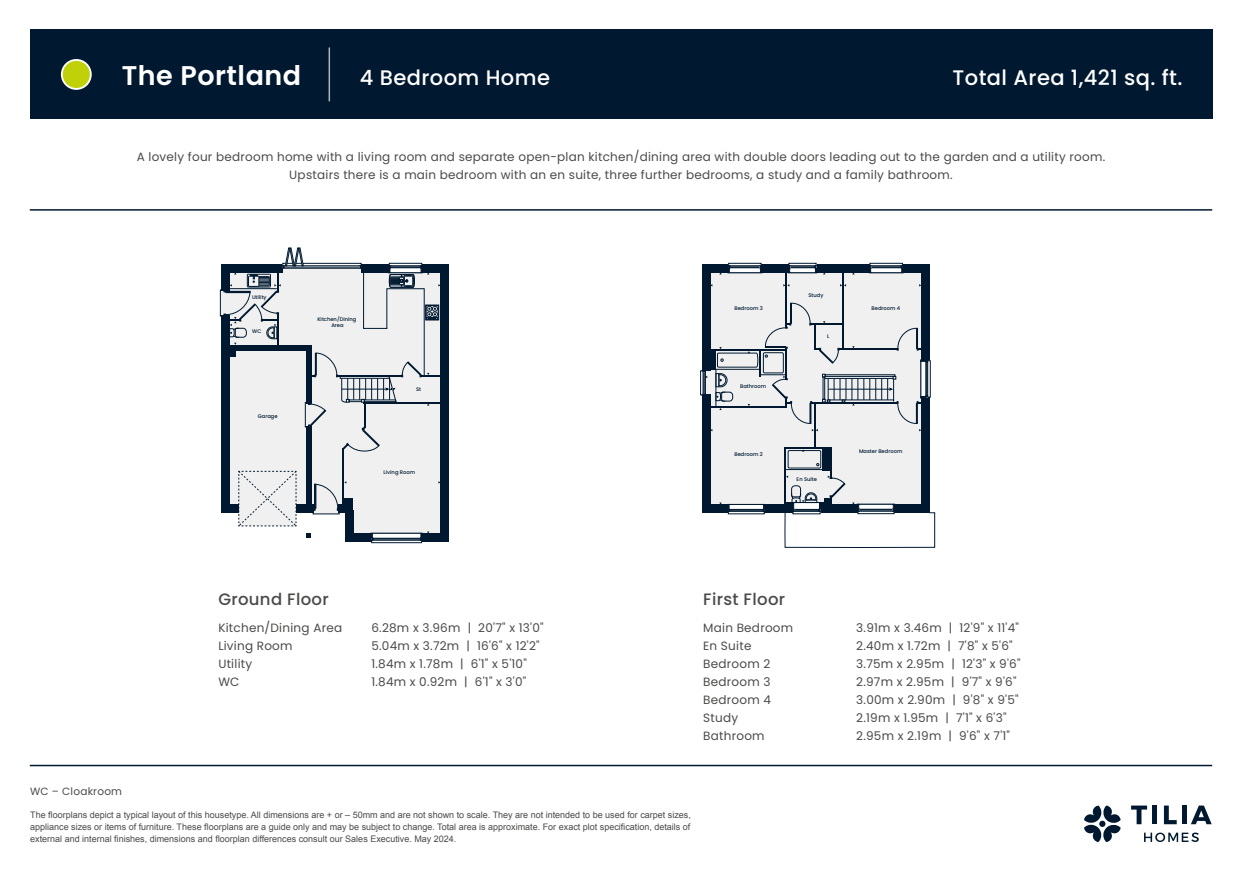
<style>
.page{position:relative;width:1242px;height:872px;background:#fff}
.page>*{position:absolute;margin:0;border:0;box-sizing:border-box;transform-origin:0 0}
.t1{font:600 27px "Poppins";letter-spacing:.02em;color:#fff}
.t2{font:500 21px "Poppins";letter-spacing:.02em;color:#fff}
.t3{font:500 16.5px "Poppins";letter-spacing:.02em;color:#4a4a49}
.t4{font:500 14.55px "Poppins";color:#001930}
.t5{font:12px/18px "Poppins";letter-spacing:.02em;color:#4a4a49;text-align:center}
.t6{font:10.5px "Poppins";letter-spacing:.02em;color:#4a4a49}
.t7{font:9px/12px "Arial";color:#4a4a49;text-align:justify}
.t8{font:500 5.25px/6.3px "Poppins";color:#001930;text-align:center}
</style>
<div class="page">
<hr style="left:30px;top:764px;width:1182px;height:2px;background:#001930">
<hr style="left:30px;top:209px;width:1182px;height:2px;background:#001930">
<svg style="left:1131px;top:805px;width:16px;height:19px"></svg>
<div style="left:1152px;top:805px;width:5px;height:19px;background:#001930"></div>
<svg style="left:1164px;top:805px;width:12px;height:19px"></svg>
<div style="left:1181px;top:805px;width:5px;height:19px;background:#001930"></div>
<svg style="left:1191px;top:805px;width:20px;height:19px"></svg>
<svg style="left:1144px;top:832px;width:54px;height:10px"></svg>
<svg style="left:1084px;top:805px;width:36px;height:37px"></svg>
<div style="left:30px;top:30px;width:1182px;height:89px;background:#001930"></div>
<hr style="left:328px;top:47px;width:2px;height:54px;background:#b2b4bc">
<div style="left:62px;top:60px;width:29px;height:29px;background:#c1d109;border-radius:50%"></div>
<div style="left:61px;top:59px;width:31px;height:31px;border:2px solid #fff;border-radius:50%"></div>
<svg style="left:220px;top:289px;width:220px;height:248px;fill:#f0f0f0"></svg>
<hr style="left:342px;top:448px;width:2px;height:59px;background:#001930">
<div style="left:307px;top:426px;width:5px;height:83px;background:#001930"></div>
<div style="left:221px;top:315px;width:9px;height:198px;background:#001930"></div>
<div style="left:227px;top:504px;width:12px;height:9px;background:#001930"></div>
<div style="left:296px;top:504px;width:18px;height:9px;background:#001930"></div>
<div style="left:346px;top:533px;width:27px;height:9px;background:#001930"></div>
<div style="left:420px;top:533px;width:27px;height:9px;background:#001930"></div>
<div style="left:440px;top:264px;width:9px;height:278px;background:#001930"></div>
<div style="left:338px;top:504px;width:15px;height:9px;background:#001930"></div>
<div style="left:342px;top:498px;width:11px;height:9px;background:#001930"></div>
<div style="left:345px;top:510px;width:8px;height:32px;background:#001930"></div>
<div style="left:221px;top:265px;width:9px;height:25px;background:#001930"></div>
<div style="left:221px;top:264px;width:62px;height:8px;background:#001930"></div>
<svg style="left:307px;top:533px;width:4px;height:4px"></svg>
<div style="left:220px;top:290px;width:2px;height:26px;border:1px solid #001930"></div>
<hr style="left:372px;top:538px;width:49px;height:4px;background:#394d5e">
<div style="left:371px;top:538px;width:51px;height:5px;border:1px solid #001930"></div>
<svg style="left:238px;top:471px;width:59px;height:55px"></svg>
<svg style="left:313px;top:481px;width:33px;height:29px"></svg>
<svg style="left:371px;top:531px;width:58px;height:9px"></svg>
<svg style="left:224px;top:248px;width:216px;height:205px"></svg>
<div style="left:704px;top:267px;width:223px;height:242px;background:#f0f0f0"></div>
<hr style="left:785px;top:271px;width:2px;height:56px;background:#001930">
<hr style="left:784px;top:447px;width:47px;height:2px;background:#001930">
<hr style="left:842px;top:271px;width:2px;height:79px;background:#001930">
<hr style="left:814px;top:402px;width:1px;height:46px;background:#001930">
<hr style="left:830px;top:447px;width:2px;height:30px;background:#001930">
<hr style="left:784px;top:448px;width:2px;height:59px;background:#001930">
<div style="left:702px;top:264px;width:8px;height:107px;background:#001930"></div>
<div style="left:702px;top:395px;width:8px;height:118px;background:#001930"></div>
<div style="left:708px;top:504px;width:21px;height:9px;background:#001930"></div>
<div style="left:762px;top:504px;width:31px;height:9px;background:#001930"></div>
<div style="left:921px;top:395px;width:8px;height:118px;background:#001930"></div>
<div style="left:921px;top:264px;width:8px;height:99px;background:#001930"></div>
<div style="left:702px;top:264px;width:28px;height:8px;background:#001930"></div>
<div style="left:759px;top:264px;width:31px;height:8px;background:#001930"></div>
<div style="left:814px;top:264px;width:57px;height:8px;background:#001930"></div>
<div style="left:900px;top:264px;width:29px;height:8px;background:#001930"></div>
<div style="left:822px;top:448px;width:9px;height:23px;background:#001930"></div>
<div style="left:728px;top:263px;width:33px;height:5px;background:#394d5e"></div>
<div style="left:728px;top:263px;width:33px;height:5px;border:1px solid #001930"></div>
<svg style="left:728px;top:266px;width:34px;height:7px"></svg>
<div style="left:870px;top:263px;width:32px;height:5px;background:#394d5e"></div>
<div style="left:870px;top:263px;width:32px;height:5px;border:1px solid #001930"></div>
<svg style="left:869px;top:266px;width:34px;height:7px"></svg>
<svg style="left:926px;top:361px;width:4px;height:36px"></svg>
<div style="left:789px;top:263px;width:27px;height:5px;background:#394d5e"></div>
<div style="left:789px;top:263px;width:27px;height:5px;border:1px solid #001930"></div>
<svg style="left:788px;top:266px;width:29px;height:7px"></svg>
<div style="left:700px;top:371px;width:5px;height:24px;background:#8c97a2"></div>
<div style="left:700px;top:371px;width:5px;height:24px;border:1px solid #001930"></div>
<svg style="left:728px;top:509px;width:36px;height:5px"></svg>
<hr style="left:785px;top:469px;width:38px;height:1px;background:#001930">
<div style="left:788px;top:450px;width:33px;height:18px;border:1px solid #001930"></div>
<svg style="left:719px;top:502px;width:46px;height:9px"></svg>
<svg style="left:785px;top:475px;width:150px;height:72px"></svg>
<svg style="left:703px;top:303px;width:224px;height:128px"></svg>
<h1 class="t1" style="left:122px;top:60px;width:181px">The Portland</h1>
<h2 class="t2" style="left:360px;top:66px;width:192px">4 Bedroom Home</h2>
<h2 class="t2" style="left:952px;top:66px;width:231px">Total Area 1,421 sq. ft.</h2>
<p class="t5" style="left:137px;top:148px;width:970px">A lovely four bedroom home with a living room and separate open-plan kitchen/dining area with double doors leading out to the garden and a utility room.<br>Upstairs there is a main bedroom with an en suite, three further bedrooms, a study and a family bathroom.</p>
<p class="t8" style="left:252px;top:294px;width:16px">Utility</p>
<p class="t8" style="left:252px;top:328px;width:11px">WC</p>
<p class="t8" style="left:258px;top:413px;width:21px">Garage</p>
<p class="t8" style="left:317px;top:316px;width:41px">Kitchen/Dining<br>Area</p>
<p class="t8" style="left:416px;top:385px;width:7px">St</p>
<p class="t8" style="left:383px;top:469px;width:33px">Living Room</p>
<p class="t8" style="left:808px;top:292px;width:16px">Study</p>
<p class="t8" style="left:734px;top:305px;width:30px">Bedroom 3</p>
<p class="t8" style="left:871px;top:305px;width:30px">Bedroom 4</p>
<p class="t8" style="left:740px;top:383px;width:28px">Bathroom</p>
<p class="t8" style="left:734px;top:451px;width:30px">Bedroom 2</p>
<p class="t8" style="left:827px;top:333px;width:4px">L</p>
<p class="t8" style="left:796px;top:476px;width:22px">En Suite</p>
<p class="t8" style="left:859px;top:448px;width:45px">Master Bedroom</p>
<h3 class="t3" style="left:703px;top:589px;width:83px">First Floor</h3>
<p class="t5" style="left:703px;top:619px;width:92px">Main Bedroom</p>
<p class="t5" style="left:856px;top:619px;width:164px">3.91m x 3.46m | 12'9" x 11'4"</p>
<p class="t5" style="left:703px;top:637px;width:50px">En Suite</p>
<p class="t5" style="left:856px;top:637px;width:158px">2.40m x 1.72m | 7'8" x 5'6"</p>
<p class="t5" style="left:703px;top:655px;width:69px">Bedroom 2</p>
<p class="t5" style="left:856px;top:655px;width:166px">3.75m x 2.95m | 12'3" x 9'6"</p>
<p class="t5" style="left:703px;top:673px;width:69px">Bedroom 3</p>
<p class="t5" style="left:856px;top:673px;width:162px">2.97m x 2.95m | 9'7" x 9'6"</p>
<p class="t5" style="left:703px;top:691px;width:69px">Bedroom 4</p>
<p class="t5" style="left:856px;top:691px;width:164px">3.00m x 2.90m | 9'8" x 9'5"</p>
<p class="t5" style="left:703px;top:709px;width:36px">Study</p>
<p class="t5" style="left:856px;top:709px;width:152px">2.19m x 1.95m | 7'1" x 6'3"</p>
<p class="t5" style="left:703px;top:727px;width:63px">Bathroom</p>
<p class="t5" style="left:856px;top:727px;width:155px">2.95m x 2.19m | 9'6" x 7'1"</p>
<h3 class="t3" style="left:218px;top:589px;width:112px">Ground Floor</h3>
<p class="t5" style="left:218px;top:619px;width:125px">Kitchen/Dining Area</p>
<p class="t5" style="left:371px;top:619px;width:174px">6.28m x 3.96m | 20'7" x 13'0"</p>
<p class="t5" style="left:218px;top:637px;width:76px">Living Room</p>
<p class="t5" style="left:371px;top:637px;width:170px">5.04m x 3.72m | 16'6" x 12'2"</p>
<p class="t5" style="left:218px;top:655px;width:35px">Utility</p>
<p class="t5" style="left:371px;top:655px;width:157px">1.84m x 1.78m | 6'1" x 5'10"</p>
<p class="t5" style="left:218px;top:673px;width:23px">WC</p>
<p class="t5" style="left:371px;top:673px;width:156px">1.84m x 0.92m | 6'1" x 3'0"</p>
<p class="t8" style="left:312px;top:591px;width:35px">Ground Floor</p>
<p class="t8" style="left:750px;top:591px;width:26px">First Floor</p>
<p class="t4" style="left:484px;top:652px;width:76px">PORTLAND</p>
<p class="t6" style="left:30px;top:785px;width:93px">WC – Cloakroom</p>
<p class="t7" style="left:30px;top:808px;width:662px">The floorplans depict a typical layout of this housetype. All dimensions are + or – 50mm and are not shown to scale. They are not intended to be used for carpet sizes, appliance sizes or items of furniture. These floorplans are a guide only and may be subject to change. Total area is approximate. For exact plot specification, details of external and internal finishes, dimensions and floorplan differences consult our Sales Executive. May 2024.</p>
</div>
